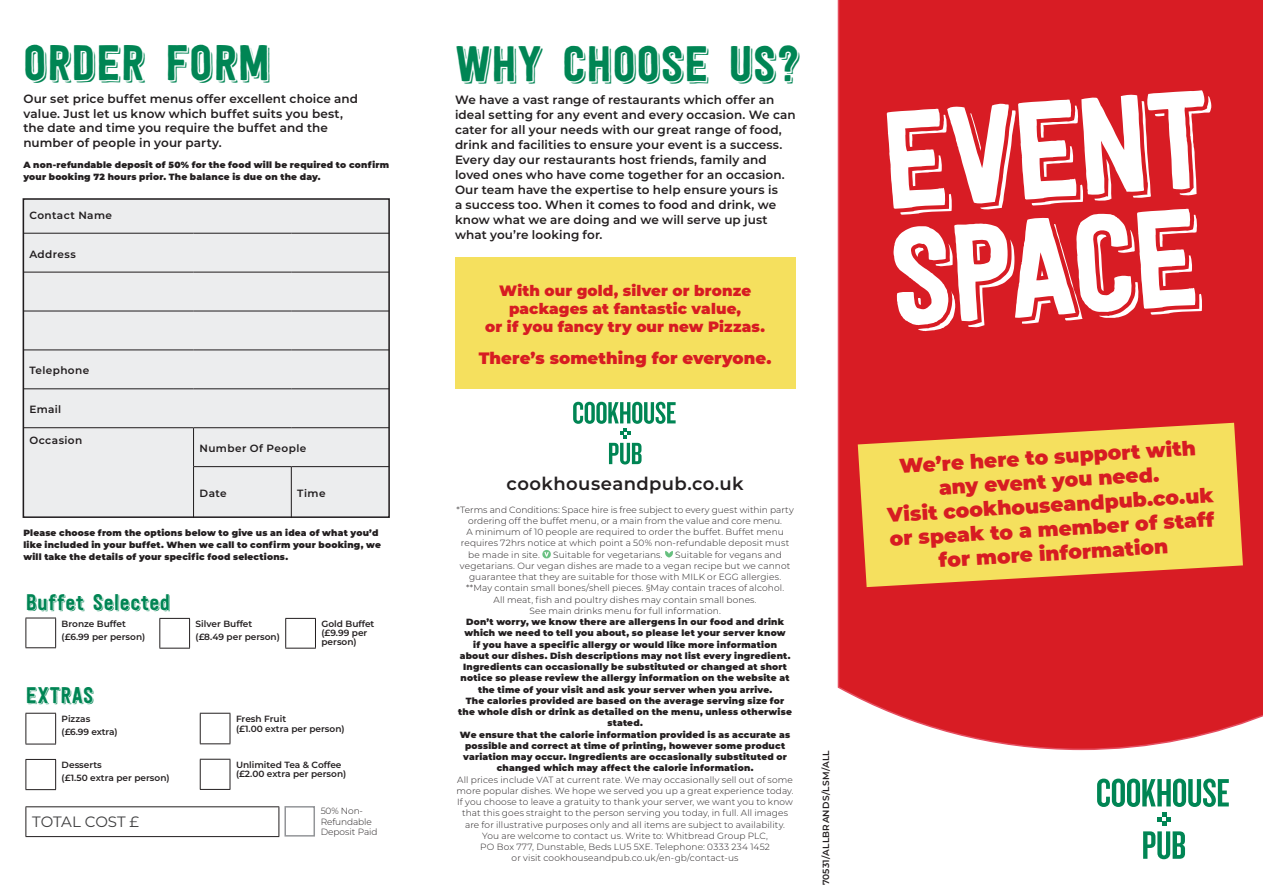
<style>
.page{position:relative;width:1263px;height:893px;background:#fff}
.page>*{position:absolute;margin:0;border:0;box-sizing:border-box;transform-origin:0 0}
.t1{font:137.1px/117.1px "Festivo LC Basic R Shadow";color:#fff}
.t2{font:49.5px "Festivo LC Basic R Shadow";letter-spacing:.02em;color:#008554}
.t3{font:22.5px "Festivo LC Basic R Shadow";letter-spacing:.02em;color:#008554}
.t4{font:900 20.1px/24.2px "Montserrat";color:#d71c22;text-align:center}
.t5{font:600 18px "Montserrat";letter-spacing:.02em;color:#231f20}
.t6{font:900 16.5px "Montserrat";letter-spacing:.005em;color:#d71c22}
.t7{font:300 16.5px "VAG Rounded Std";color:#3e3e3f}
.t8{font:900 15px/18px "Montserrat";letter-spacing:.01em;color:#d71c22;text-align:center}
.t9{font:15px "Montserrat";letter-spacing:-.01em;color:#3e3e3f}
.t10{font:600 12px/15px "Montserrat";letter-spacing:.01em;color:#231f20}
.t11{font:600 10.5px "Montserrat";letter-spacing:.04em;color:#231f20}
.t12{font:300 9px/11.2px "Montserrat";letter-spacing:.01em;color:#231f20;text-align:center}
.t13{font:900 9px/11.2px "Montserrat";letter-spacing:.025em;color:#231f20}
.t14{font:600 9px/13.2px "Montserrat";color:#231f20}
.t15{font:300 9px/10.5px "Montserrat";letter-spacing:-.01em;color:#231f20}
.t16{font:600 9px "Montserrat";letter-spacing:.025em;color:#231f20}
.s1{color:#fff}
</style>
<div class="page">
<div style="left:837px;top:0;width:426px;height:751px;background:#d81c24"></div>
<hr style="left:26px;top:618px;width:30px;height:1px;background:#231f20">
<svg style="left:26px;top:618px;width:1px;height:29px"></svg>
<svg style="left:55px;top:618px;width:1px;height:29px"></svg>
<hr style="left:26px;top:647px;width:30px;height:1px;background:#231f20">
<hr style="left:159px;top:618px;width:31px;height:1px;background:#231f20">
<svg style="left:159px;top:619px;width:1px;height:29px"></svg>
<svg style="left:189px;top:619px;width:1px;height:29px"></svg>
<hr style="left:159px;top:648px;width:31px;height:1px;background:#231f20">
<hr style="left:285px;top:618px;width:31px;height:1px;background:#231f20">
<svg style="left:285px;top:619px;width:1px;height:29px"></svg>
<svg style="left:315px;top:619px;width:1px;height:29px"></svg>
<hr style="left:285px;top:648px;width:31px;height:1px;background:#231f20">
<div style="left:455px;top:257px;width:340px;height:132px;background:#f5e05e"></div>
<svg style="left:26px;top:713px;width:30px;height:76px"></svg>
<hr style="left:26px;top:789px;width:30px;height:1px;background:#231f20">
<svg style="left:200px;top:713px;width:31px;height:76px"></svg>
<hr style="left:200px;top:789px;width:30px;height:1px;background:#231f20">
<svg style="left:542px;top:550px;width:9px;height:9px"></svg>
<svg style="left:665px;top:551px;width:8px;height:6px"></svg>
<hr style="left:26px;top:806px;width:253px;height:1px;background:#231f20">
<svg style="left:26px;top:807px;width:1px;height:29px"></svg>
<svg style="left:279px;top:807px;width:1px;height:29px"></svg>
<hr style="left:26px;top:836px;width:253px;height:1px;background:#231f20">
<div style="left:284px;top:806px;width:31px;height:31px;background:#fff;border:2px solid #939598"></div>
<div style="left:23px;top:198px;width:367px;height:320px;background:#e6e7e9"></div>
<svg style="left:858px;top:423px;width:385px;height:164px;background:#f0c355"></svg>
<svg style="left:1097px;top:779px;width:132px;height:28px"></svg>
<svg style="left:1143px;top:813px;width:42px;height:46px"></svg>
<svg style="left:573px;top:402px;width:103px;height:62px"></svg>
<h2 class="t2" style="left:23px;top:33px;width:248px">ORDER FORM</h2>
<h3 class="t10" style="left:23px;top:91px;width:336px;line-height:14.4px">Our set price buffet menus offer excellent choice and value. Just let us know which buffet suits you best, the date and time you require the buffet and the number of people in your party.</h3>
<p class="t13" style="left:23px;top:158px;width:367px;line-height:12px">A non-refundable deposit of 50% for the food will be required to confirm your booking 72 hours prior. The balance is due on the day.</p>
<p class="t11" style="left:29px;top:208px;width:84px">Contact Name</p>
<p class="t11" style="left:29px;top:247px;width:48px">Address</p>
<p class="t11" style="left:29px;top:363px;width:61px">Telephone</p>
<p class="t11" style="left:29px;top:402px;width:33px">Email</p>
<p class="t11" style="left:29px;top:433px;width:54px">Occasion</p>
<p class="t11" style="left:200px;top:441px;width:108px">Number Of People</p>
<p class="t11" style="left:200px;top:486px;width:29px">Date</p>
<p class="t11" style="left:297px;top:486px;width:30px">Time</p>
<p class="t13" style="left:23px;top:526px;width:359px;line-height:12px">Please choose from the options below to give us an idea of what you’d like included in your buffet. When we call to confirm your booking, we will take the details of your specific food selections. <span class="s1">details of your</span></p>
<h3 class="t3" style="left:26px;top:588px;width:146px">Buffet Selected</h3>
<p class="t14" style="left:62px;top:616px;width:85px">Bronze Buffet (£6.99 per person)</p>
<p class="t14" style="left:196px;top:617px;width:86px">Silver Buffet (£8.49 per person)</p>
<p class="t14" style="left:321px;top:619px;width:54px;line-height:9px">Gold Buffet (£9.99 per person)</p>
<h3 class="t3" style="left:26px;top:682px;width:69px">EXTRAS</h3>
<p class="t14" style="left:62px;top:712px;width:58px;line-height:12.6px">Pizzas (£6.99 extra)</p>
<p class="t14" style="left:62px;top:758px;width:109px">Desserts<br>(£1.50 extra per person)</p>
<h3 class="t7" style="left:32px;top:812px;width:97px">TOTAL COST £</h3>
<h3 class="t9" style="left:32px;top:812px;width:108px">TOTAL COST £</h3>
<p class="t14" style="left:236px;top:713px;width:110px;line-height:10.5px">Fresh Fruit<br>(£1.00 extra per person)</p>
<p class="t14" style="left:236px;top:760px;width:112px;line-height:9px">Unlimited Tea &amp; Coffee (£2.00 extra per person)</p>
<p class="t15" style="left:321px;top:805px;width:58px">50% Non-<br>Refundable<br>Deposit Paid</p>
<h2 class="t2" style="left:455px;top:33px;width:347px">WHY CHOOSE US?</h2>
<p class="t10" style="left:455px;top:92px;width:342px">We have a vast range of restaurants which offer an ideal setting for any event and every occasion. We can cater for all your needs with our great range of food, drink and facilities to ensure your event is a success.<br>Every day our restaurants host friends, family and loved ones who have come together for an occasion.<br>Our team have the expertise to help ensure yours is<br>a success too. When it comes to food and drink, we know what we are doing and we will serve up just what you’re looking for.</p>
<h3 class="t8" style="left:485px;top:280px;width:281px">With our gold, silver or bronze packages at fantastic value,<br>or if you fancy try our new Pizzas.</h3>
<h3 class="t6" style="left:479px;top:346px;width:294px">There’s something for everyone.</h3>
<h3 class="t5" style="left:507px;top:471px;width:238px">cookhouseandpub.co.uk</h3>
<p class="t12" style="left:456px;top:503px;width:339px">*Terms and Conditions: Space hire is free subject to every guest within party</p>
<p class="t12" style="left:468px;top:515px;width:315px">ordering off the buffet menu, or a main from the value and core menu.</p>
<p class="t12" style="left:466px;top:526px;width:319px">A minimum of 10 people are required to order the buffet. Buffet menu</p>
<p class="t12" style="left:461px;top:537px;width:330px">requires 72hrs notice at which point a 50% non-refundable deposit must</p>
<p class="t12" style="left:468px;top:548px;width:73px">be made in site.</p>
<p class="t12" style="left:553px;top:548px;width:111px">Suitable for vegetarians.</p>
<p class="t12" style="left:675px;top:548px;width:108px">Suitable for vegans and</p>
<p class="t12" style="left:460px;top:560px;width:332px">vegetarians. Our vegan dishes are made to a vegan recipe but we cannot</p>
<p class="t12" style="left:469px;top:571px;width:314px">guarantee that they are suitable for those with MILK or EGG allergies.</p>
<p class="t12" style="left:466px;top:582px;width:320px">**May contain small bones/shell pieces. §May contain traces of alcohol.</p>
<p class="t12" style="left:493px;top:593px;width:265px">All meat, fish and poultry dishes may contain small bones.</p>
<p class="t12" style="left:529px;top:605px;width:193px">See main drinks menu for full information.</p>
<p class="t13" style="left:458px;top:616px;width:335px;text-align:center">Don’t worry, we know there are allergens in our food and drink which we need to tell you about, so please let your server know<br>if you have a specific allergy or would like more information about our dishes. Dish descriptions may not list every ingredient.<br>Ingredients can occasionally be substituted or changed at short notice so please review the allergy information on the website at the time of your visit and ask your server when you arrive.<br>The calories provided are based on the average serving size for the whole dish or drink as detailed on the menu, unless otherwise stated.<br>We ensure that the calorie information provided is as accurate as possible and correct at time of printing, however some product variation may occur. Ingredients are occasionally substituted or changed which may affect the calorie information.</p>
<p class="t12" style="left:457px;top:773px;width:339px">All prices include VAT at current rate. We may occasionally sell out of some more popular dishes. We hope we served you up a great experience today.<br>If you choose to leave a gratuity to thank your server, we want you to know that this goes straight to the person serving you today, in full. All images are for illustrative purposes only and all items are subject to availability.<br>You are welcome to contact us. Write to: Whitbread Group PLC,<br>PO Box 777, Dunstable, Beds LU5 5XE. Telephone: 0333 234 1452<br>or visit cookhouseandpub.co.uk/en-gb/contact-us</p>
<p class="t16" style="left:819px;top:885px;width:137px;rotate:-90deg">70531/ALLBRANDS/LSM/ALL</p>
<h1 class="t1" style="left:877px;top:103px;width:332px;rotate:-4deg">EVENT<br>SPACE</h1>
<h3 class="t4" style="left:883px;top:455px;width:328px;rotate:-4deg">We’re here to support with any event you need.<br>Visit cookhouseandpub.co.uk or speak to a member of staff for more information</h3>
</div>
